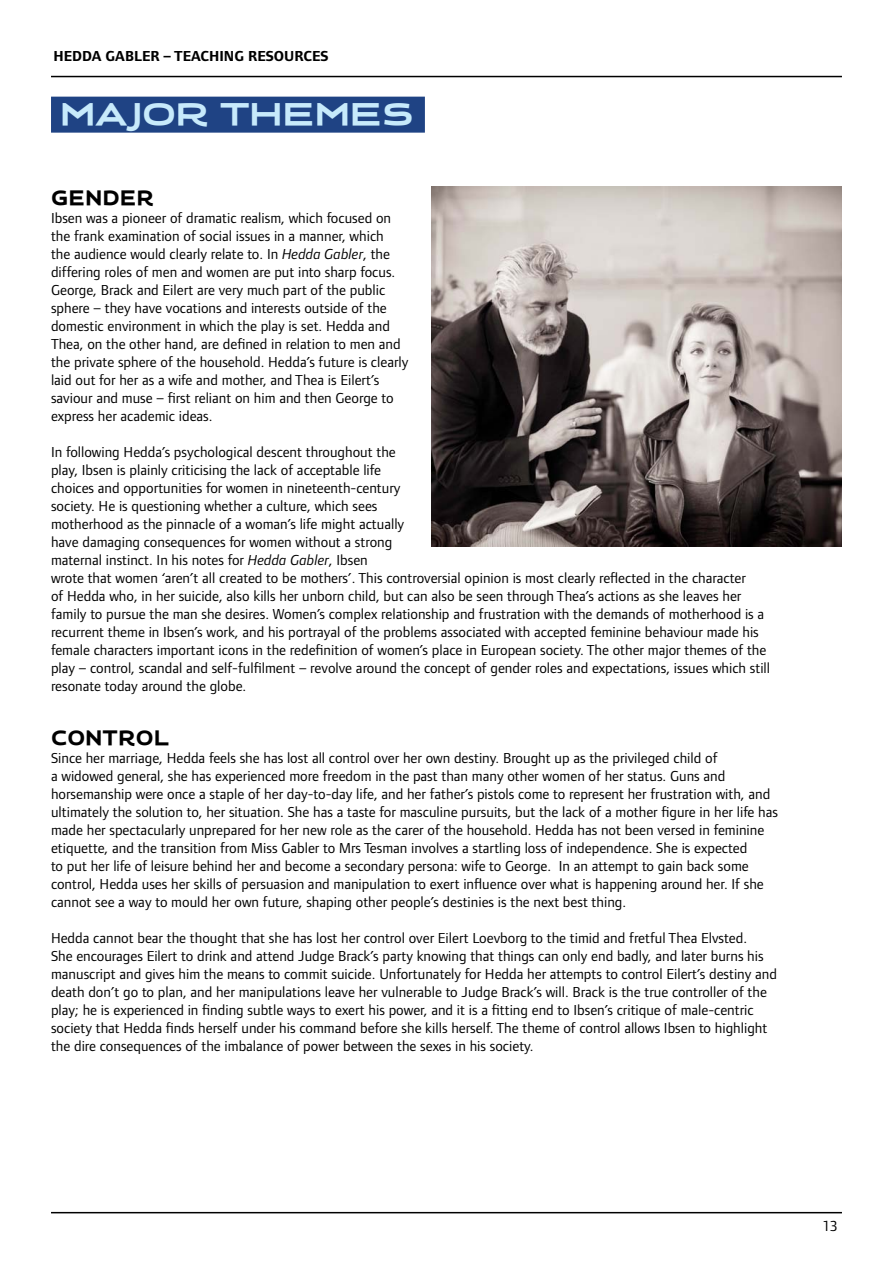
<style>
.page{position:relative;width:893px;height:1263px;background:#fff}
.page>*{position:absolute;margin:0;border:0;box-sizing:border-box;transform-origin:0 0}
.t1{font:36px "Spacey Brand";color:#c7eafb}
.t2{font:24px "Spacey Headline";color:#000}
.t3{font:15px/18px "Foundry Form Sans";color:#000}
.t4{font:700 15px "Foundry Form Sans";color:#000}
.s1{font-style:italic}
</style>
<div class="page">
<hr style="left:51px;top:76px;width:791px;height:1px;background:#000">
<hr style="left:51px;top:1212px;width:791px;height:1px;background:#000">
<div style="left:51px;top:97px;width:374px;height:36px;background:#1f4384"></div>
<img style="left:432px;top:187px;width:410px;height:360px">
<p class="t4" style="left:54px;top:47px;width:277px">HEDDA GABLER – TEACHING RESOURCES</p>
<h1 class="t1" style="left:60px;top:97px;width:355px">MAJOR THEMES</h1>
<h2 class="t2" style="left:51px;top:185px;width:105px">GENDER</h2>
<p class="t3" style="left:51px;top:208px;width:359px">Ibsen was a pioneer of dramatic realism, which focused on the frank examination of social issues in a manner, which<br>the audience would clearly relate to. In <span class="s1">Hedda Gabler</span>, the differing roles of men and women are put into sharp focus.<br>George, Brack and Eilert are very much part of the public sphere – they have vocations and interests outside of the domestic environment in which the play is set. Hedda and Thea, on the other hand, are defined in relation to men and the private sphere of the household. Hedda’s future is clearly laid out for her as a wife and mother, and Thea is Eilert’s saviour and muse – first reliant on him and then George to express her academic ideas.</p>
<p class="t3" style="left:51px;top:442px;width:721px">In following Hedda’s psychological descent throughout the<br>play, Ibsen is plainly criticising the lack of acceptable life<br>choices and opportunities for women in nineteenth-century<br>society. He is questioning whether a culture, which sees<br>motherhood as the pinnacle of a woman’s life might actually<br>have damaging consequences for women without a strong<br>maternal instinct. In his notes for <span class="s1">Hedda Gabler</span>, Ibsen<br>wrote that women ‘aren’t all created to be mothers’. This controversial opinion is most clearly reflected in the character<br>of Hedda who, in her suicide, also kills her unborn child, but can also be seen through Thea’s actions as she leaves her family to pursue the man she desires. Women’s complex relationship and frustration with the demands of motherhood is a recurrent theme in Ibsen’s work, and his portrayal of the problems associated with accepted feminine behaviour made his female characters important icons in the redefinition of women’s place in European society. The other major themes of the play – control, scandal and self-fulfilment – revolve around the concept of gender roles and expectations, issues which still resonate today around the globe.</p>
<h2 class="t2" style="left:51px;top:725px;width:120px">CONTROL</h2>
<p class="t3" style="left:51px;top:748px;width:729px">Since her marriage, Hedda feels she has lost all control over her own destiny. Brought up as the privileged child of<br>a widowed general, she has experienced more freedom in the past than many other women of her status. Guns and horsemanship were once a staple of her day-to-day life, and her father’s pistols come to represent her frustration with, and ultimately the solution to, her situation. She has a taste for masculine pursuits, but the lack of a mother figure in her life has made her spectacularly unprepared for her new role as the carer of the household. Hedda has not been versed in feminine etiquette, and the transition from Miss Gabler to Mrs Tesman involves a startling loss of independence. She is expected<br>to put her life of leisure behind her and become a secondary persona: wife to George. In an attempt to gain back some control, Hedda uses her skills of persuasion and manipulation to exert influence over what is happening around her. If she cannot see a way to mould her own future, shaping other people’s destinies is the next best thing.</p>
<p class="t3" style="left:51px;top:928px;width:727px">Hedda cannot bear the thought that she has lost her control over Eilert Loevborg to the timid and fretful Thea Elvsted.<br>She encourages Eilert to drink and attend Judge Brack’s party knowing that things can only end badly, and later burns his manuscript and gives him the means to commit suicide. Unfortunately for Hedda her attempts to control Eilert’s destiny and death don’t go to plan, and her manipulations leave her vulnerable to Judge Brack’s will. Brack is the true controller of the play; he is experienced in finding subtle ways to exert his power, and it is a fitting end to Ibsen’s critique of male-centric society that Hedda finds herself under his command before she kills herself. The theme of control allows Ibsen to highlight the dire consequences of the imbalance of power between the sexes in his society.</p>
<p class="t3" style="left:823px;top:1216px;width:16px">13</p>
</div>
